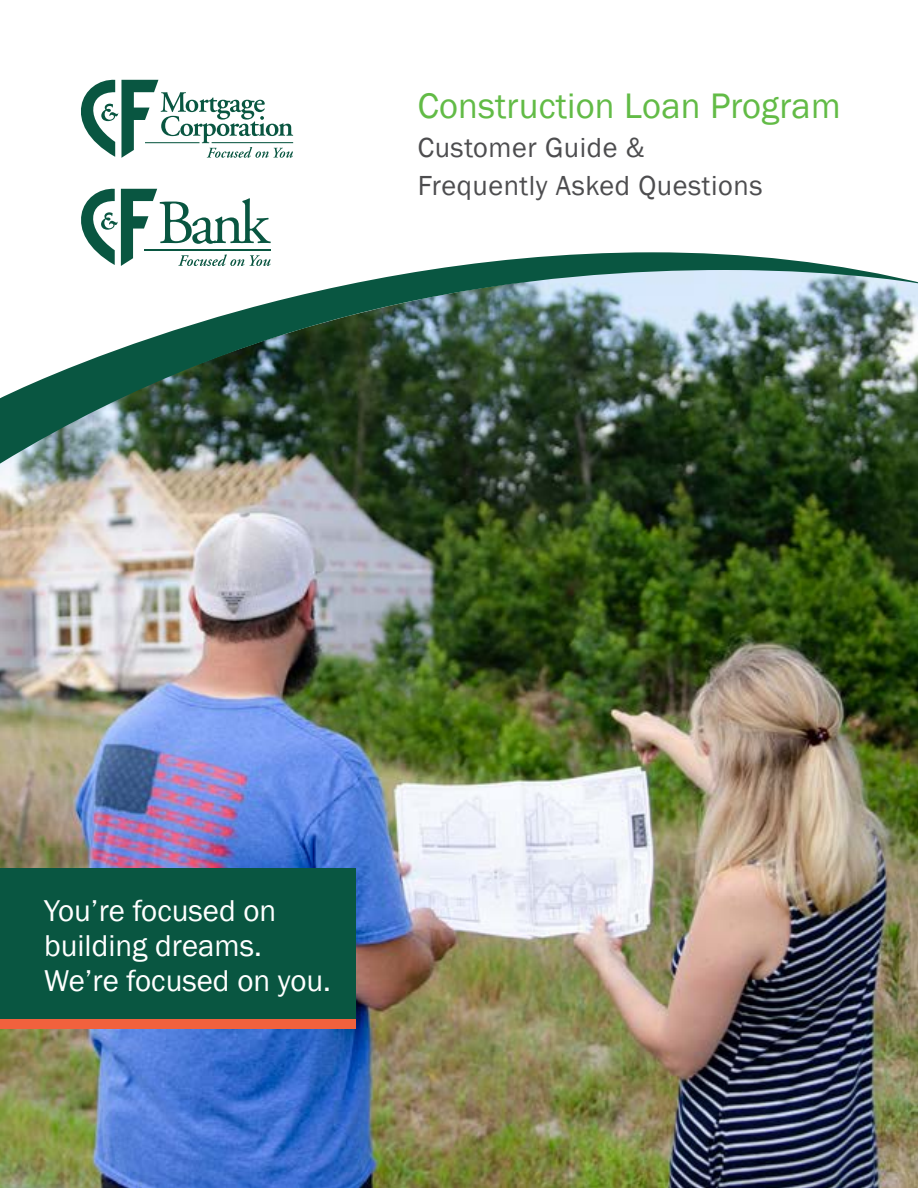
<style>
.page{position:relative;width:918px;height:1188px;background:#fff}
.page>*{position:absolute;margin:0;border:0;box-sizing:border-box;transform-origin:0 0}
.t1{font:36.45px "Franklin Gothic";letter-spacing:.005em;color:#62bb46}
.t2{font:30.9px/34.8px "Franklin Gothic";color:#fff}
.t3{font:28.35px/38.4px "Franklin Gothic";letter-spacing:.02em;color:#4d4d4f}
</style>
<div class="page">
<img style="left:0;top:468px;width:918px;height:720px">
<svg style="left:0;top:135px;width:918px;height:333px"></svg>
<img style="left:0;top:252px;width:918px;height:212px">
<div style="left:0;top:868px;width:356px;height:161px;background:#095641"></div>
<div style="left:0;top:1020px;width:356px;height:9px;background:#f1613d"></div>
<div style="left:418px;top:93px;width:436px;height:137px;background:#fff"></div>
<svg style="left:59px;top:187px;width:212px;height:79px"></svg>
<svg style="left:59px;top:79px;width:234px;height:79px"></svg>
<p class="t1" style="left:418px;top:84px;width:424px">Construction Loan Program</p>
<p class="t3" style="left:418px;top:129px;width:346px">Customer Guide &amp;<br>Frequently Asked Questions</p>
<p class="t2" style="left:44px;top:894px;width:288px">You’re focused on building dreams.<br>We’re focused on you.</p>
</div>
